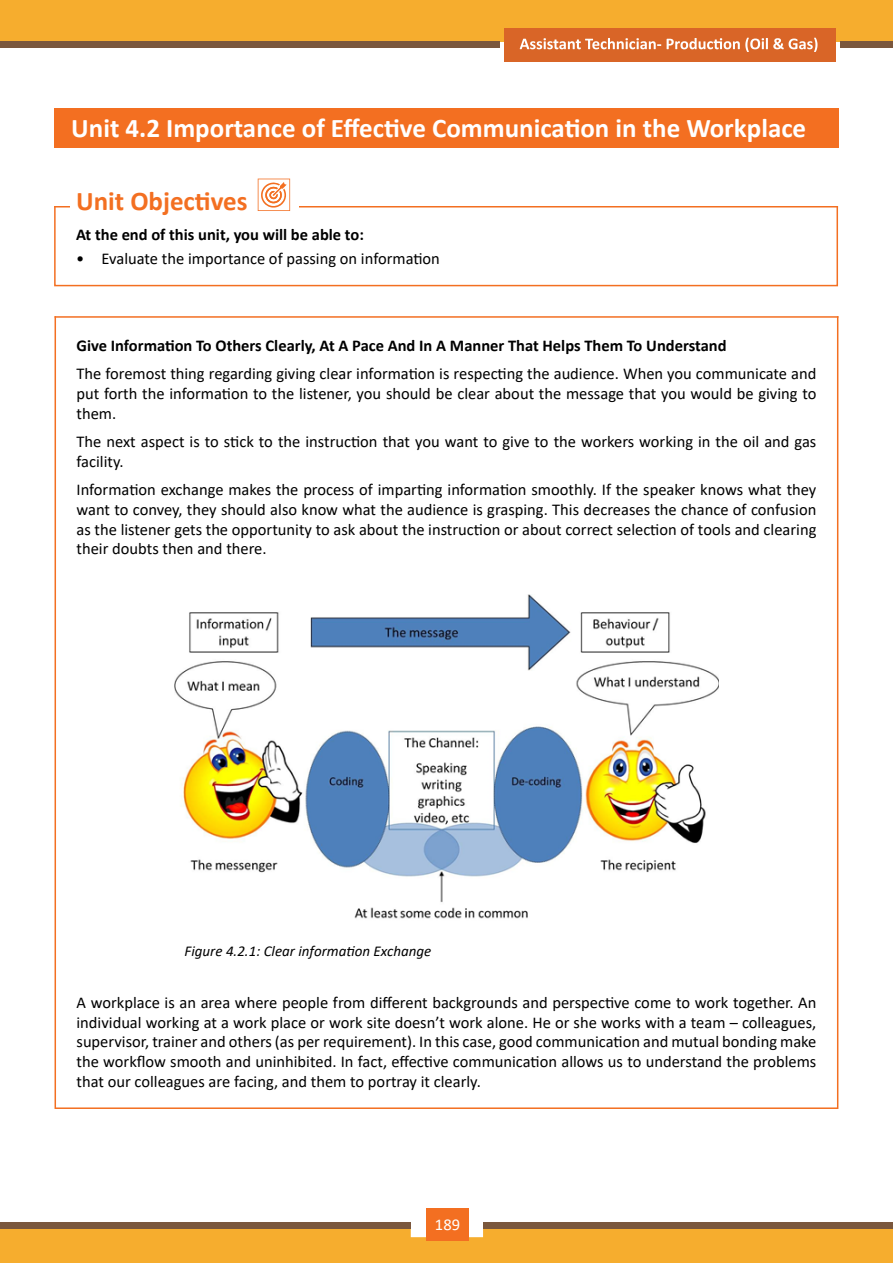
<style>
.page{position:relative;width:893px;height:1263px;background:#fff}
.page>*{position:absolute;margin:0;border:0;box-sizing:border-box;transform-origin:0 0}
.t1{font:700 27px "Calibri";color:#fff}
.t2{font:700 27px "Calibri";color:#f36f21}
.t3{font:16.5px/19.8px "Calibri";color:#000;text-align:justify}
.t4{font:700 16.5px "Calibri";color:#000}
.t5{font:16.5px "Calibri";color:#fff}
.t6{font:italic 15px "Calibri";color:#000}
</style>
<div class="page">
<div style="left:0;top:0;width:893px;height:42px;background:#f6ad2e"></div>
<div style="left:0;top:42px;width:500px;height:6px;background:#7a573d"></div>
<div style="left:841px;top:42px;width:52px;height:6px;background:#7a573d"></div>
<div style="left:0;top:1229px;width:893px;height:34px;background:#f6ad2e"></div>
<div style="left:426px;top:1209px;width:43px;height:32px;background:#f36f21"></div>
<div style="left:0;top:1222px;width:411px;height:7px;background:#7a573d"></div>
<div style="left:483px;top:1222px;width:410px;height:7px;background:#7a573d"></div>
<div style="left:504px;top:28px;width:332px;height:33px;background:#d96527"></div>
<svg style="left:520px;top:38px;width:141px;height:11px"></svg>
<svg style="left:667px;top:38px;width:150px;height:14px"></svg>
<div style="left:54px;top:205px;width:784px;height:81px;border:2px solid #f36f21"></div>
<hr style="left:54px;top:206px;width:784px;height:1px;background:#f36f21">
<hr style="left:55px;top:316px;width:783px;height:2px;background:#f36f21">
<img style="left:174px;top:594px;width:545px;height:325px">
<div style="left:54px;top:108px;width:785px;height:40px;background:#f36f21"></div>
<div style="left:70px;top:189px;width:228px;height:22px;background:#fff"></div>
<svg style="left:258px;top:179px;width:32px;height:32px"></svg>
<h1 class="t1" style="left:71px;top:109px;width:736px">Unit 4.2 Importance of Effective Communication in the Workplace</h1>
<h1 class="t2" style="left:76px;top:182px;width:173px">Unit Objectives</h1>
<p class="t4" style="left:76px;top:223px;width:289px">At the end of this unit, you will be able to:</p>
<p class="t3" style="left:76px;top:249px;width:365px">• Evaluate the importance of passing on information</p>
<p class="t4" style="left:77px;top:333px;width:651px">Give Information To Others Clearly, At A Pace And In A Manner That Helps Them To Understand</p>
<p class="t3" style="left:77px;top:363px;width:741px">The foremost thing regarding giving clear information is respecting the audience. When you communicate and put forth the information to the listener, you should be clear about the message that you would be giving to them.</p>
<p class="t3" style="left:77px;top:431px;width:741px">The next aspect is to stick to the instruction that you want to give to the workers working in the oil and gas facility.</p>
<p class="t3" style="left:77px;top:479px;width:741px">Information exchange makes the process of imparting information smoothly. If the speaker knows what they want to convey, they should also know what the audience is grasping. This decreases the chance of confusion as the listener gets the opportunity to ask about the instruction or about correct selection of tools and clearing their doubts then and there.</p>
<p class="t6" style="left:185px;top:940px;width:248px">Figure 4.2.1: Clear information Exchange</p>
<p class="t3" style="left:77px;top:992px;width:741px">A workplace is an area where people from different backgrounds and perspective come to work together. An individual working at a work place or work site doesn’t work alone. He or she works with a team – colleagues, supervisor, trainer and others (as per requirement). In this case, good communication and mutual bonding make the workflow smooth and uninhibited. In fact, effective communication allows us to understand the problems that our colleagues are facing, and them to portray it clearly.</p>
<p class="t5" style="left:435px;top:1213px;width:27px">189</p>
</div>
